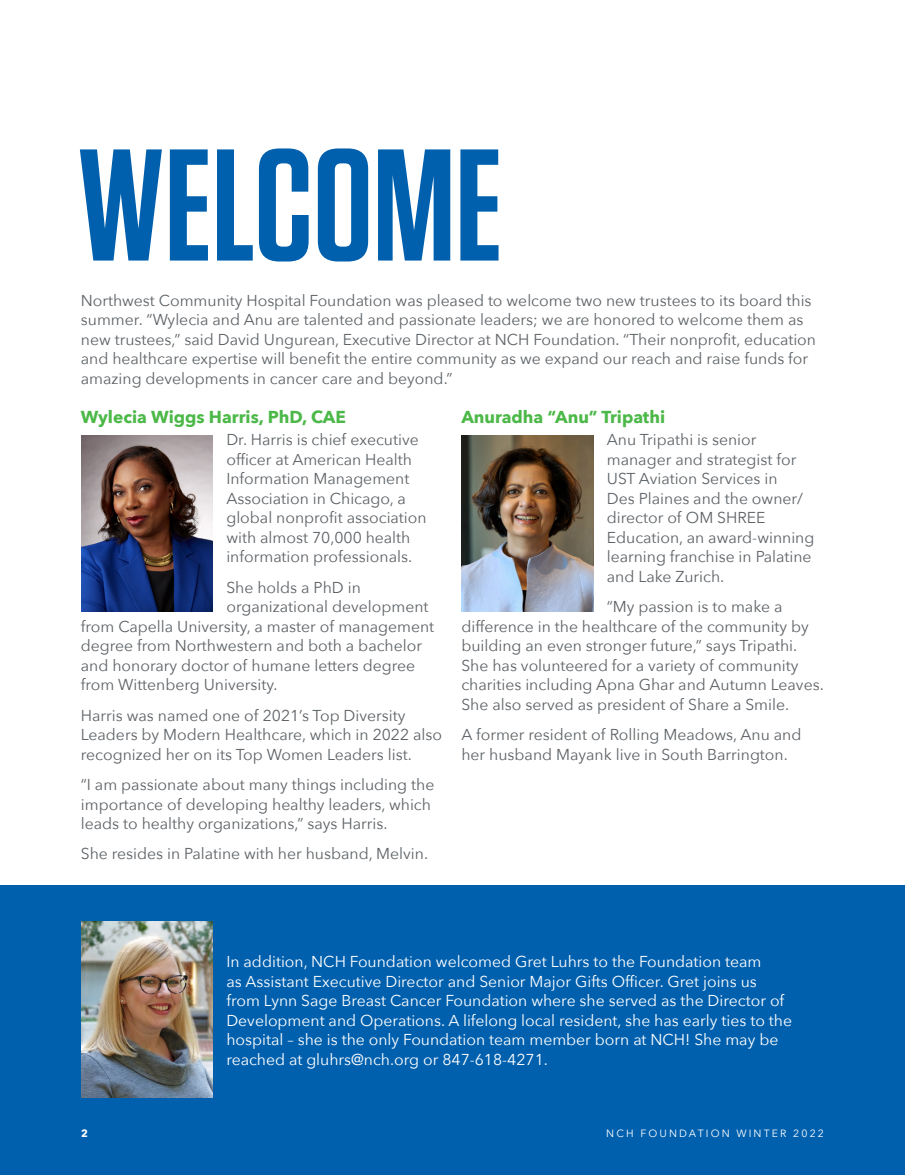
<style>
.page{position:relative;width:905px;height:1175px;background:#fff}
.page>*{position:absolute;margin:0;border:0;box-sizing:border-box;transform-origin:0 0}
.Headline{font:600 158.7px "Tungsten";color:#0160ae}
.Subhead{font:700 17.25px "Avenir Next";color:#4cb848}
.Text{font:15.75px/19.5px "Avenir Next";color:#5d6266}
.Text-2{font:15.75px/19.5px "Avenir Next";color:#fff}
.t1{font:10.5px "Avenir Next";letter-spacing:.2em;color:#fff}
.t2{font:700 10.5px "Avenir Next";color:#fff}
</style>
<div class="page">
<div style="left:0;top:885px;width:904px;height:289px;background:#0160ae"></div>
<img style="left:81px;top:435px;width:132px;height:176px">
<img style="left:461px;top:435px;width:132px;height:176px">
<img style="left:81px;top:921px;width:132px;height:176px">
<p class="Headline" style="left:77px;top:122px;width:427px">WELCOME</p>
<p class="Text" style="left:81px;top:290px;width:736px">Northwest Community Hospital Foundation was pleased to welcome two new trustees to its board this summer. “Wylecia and Anu are talented and passionate leaders; we are honored to welcome them as new trustees,” said David Ungurean, Executive Director at NCH Foundation. “Their nonprofit, education and healthcare expertise will benefit the entire community as we expand our reach and raise funds for amazing developments in cancer care and beyond.”</p>
<p class="Subhead" style="left:81px;top:402px;width:266px">Wylecia Wiggs Harris, PhD, CAE</p>
<p class="Text" style="left:226px;top:429px;width:202px">Dr. Harris is chief executive officer at American Health<br>Information Management<br>Association in Chicago, a global nonprofit association with almost 70,000 health information professionals.</p>
<p class="Text" style="left:226px;top:577px;width:136px">She holds a PhD in</p>
<p class="Text" style="left:226px;top:596px;width:204px">organizational development</p>
<p class="Text" style="left:81px;top:616px;width:355px">from Capella University, a master of management</p>
<p class="Text" style="left:81px;top:635px;width:343px">degree from Northwestern and both a bachelor</p>
<p class="Text" style="left:81px;top:655px;width:336px">and honorary doctor of humane letters degree</p>
<p class="Text" style="left:81px;top:674px;width:198px">from Wittenberg University.</p>
<p class="Text" style="left:81px;top:704px;width:363px">Harris was named one of 2021’s Top Diversity<br>Leaders by Modern Healthcare, which in 2022 also recognized her on its Top Women Leaders list.</p>
<p class="Text" style="left:81px;top:774px;width:355px">“I am passionate about many things including the importance of developing healthy leaders, which leads to healthy organizations,” says Harris.</p>
<p class="Text" style="left:81px;top:843px;width:349px">She resides in Palatine with her husband, Melvin.</p>
<p class="Subhead" style="left:461px;top:402px;width:205px">Anuradha “Anu” Tripathi</p>
<p class="Text" style="left:607px;top:429px;width:209px">Anu Tripathi is senior manager and strategist for<br>UST Aviation Services in<br>Des Plaines and the owner/ director of OM SHREE<br>Education, an award-winning learning franchise in Palatine and Lake Zurich.</p>
<p class="Text" style="left:461px;top:596px;width:364px;text-indent:145px">“My passion is to make a difference in the healthcare of the community by building an even stronger future,” says Tripathi.<br>She has volunteered for a variety of community charities including Apna Ghar and Autumn Leaves.<br>She also served as president of Share a Smile.</p>
<p class="Text" style="left:461px;top:724px;width:341px">A former resident of Rolling Meadows, Anu and her husband Mayank live in South Barrington.</p>
<p class="Text-2" style="left:226px;top:951px;width:567px">In addition, NCH Foundation welcomed Gret Luhrs to the Foundation team<br>as Assistant Executive Director and Senior Major Gifts Officer. Gret joins us from Lynn Sage Breast Cancer Foundation where she served as the Director of Development and Operations. A lifelong local resident, she has early ties to the hospital – she is the only Foundation team member born at NCH! She may be reached at gluhrs@nch.org or 847-618-4271.</p>
<p class="t2" style="left:81px;top:1124px;width:8px">2</p>
<p class="t1" style="left:606px;top:1124px;width:219px">NCH FOUNDATION WINTER 2022</p>
</div>
